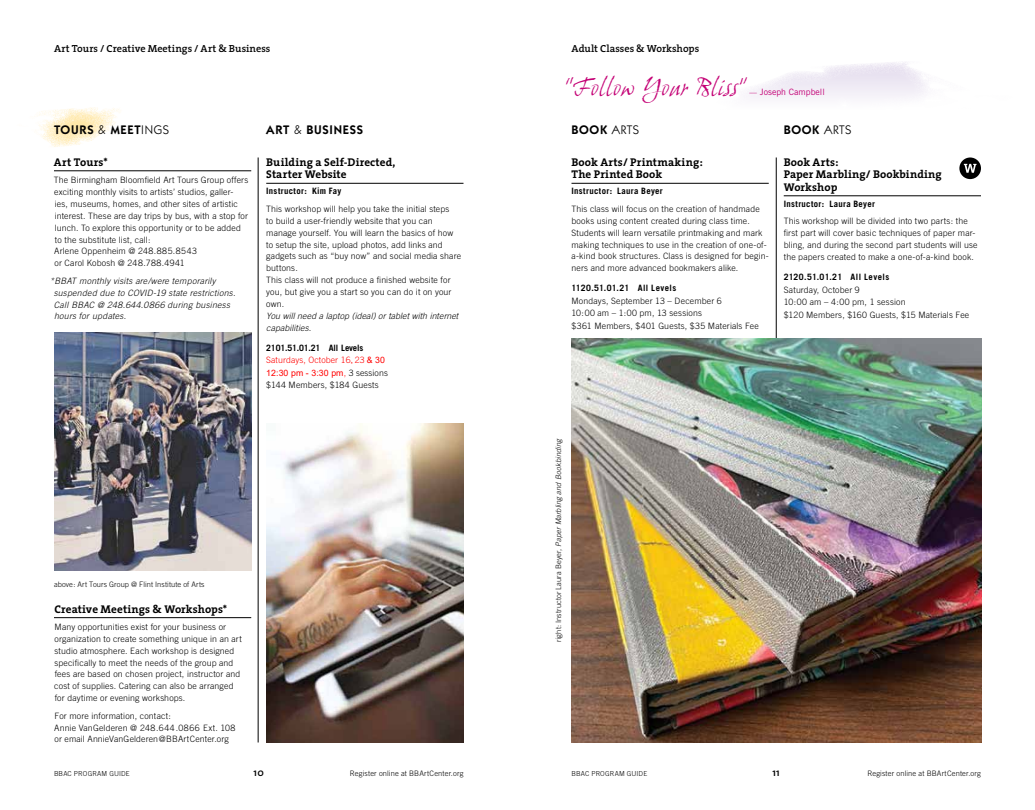
<style>
.page{position:relative;width:1035px;height:810px;background:#fff}
.page>*{position:absolute;margin:0;border:0;box-sizing:border-box;transform-origin:0 0}
.t1{font:italic 25px "Grimshaw Hand ITC";letter-spacing:-.01em;color:#c40075}
.t2{font:600 12.5px "Itc Kabel";letter-spacing:.06em;color:#000}
.t3{font:700 11.25px/12.5px "The Serif";letter-spacing:.01em;color:#000}
.t4{font:600 10.62px "The Sans";color:#000}
.t5{font:600 10.25px "The Serif";color:#000}
.t6{font:300 8.75px/11.9px "Trade Gothic";letter-spacing:.02em;color:#000}
.t7{font:italic 300 8.75px/11.9px "Trade Gothic";letter-spacing:.025em;color:#000}
.t8{font:700 8.75px "Trade Gothic";letter-spacing:.035em;color:#000}
.t9{font:700 8.75px/12.1px "Trade Gothic";letter-spacing:-.015em;color:#000}
.t10{font:8.75px "Arial";letter-spacing:.01em;color:#f00}
.t11{font:8.75px "Trade Gothic";color:#c40075}
.t12{font:300 7.5px "Trade Gothic";letter-spacing:.015em;color:#000}
.t13{font:300 6.88px "Trade Gothic";letter-spacing:.015em;color:#000}
.s1{font-size:7.5px}
.s2{font-weight:400}
.s3{font-style:normal}
.s4{font-weight:300;color:#f00}
.s5{font-family:"Minion Pro";font-weight:400;color:#f00}
.s6{font-family:"Arial";font-weight:400;color:#f00}
.s7{font-family:"Trade Gothic";font-weight:300}
.s8{font-family:"Trade Gothic";font-weight:300;color:#000}
.s9{font-style:italic}
</style>
<div class="page">
<svg style="left:746px;top:62px;width:180px;height:36px"></svg>
<svg style="left:39px;top:107px;width:80px;height:40px"></svg>
<hr style="left:54px;top:171px;width:197px;height:1px;background:#000">
<hr style="left:776px;top:158px;width:1px;height:584px;background:#000">
<hr style="left:258px;top:158px;width:1px;height:584px;background:#000">
<hr style="left:266px;top:183px;width:198px;height:1px;background:#000">
<hr style="left:572px;top:183px;width:197px;height:1px;background:#000">
<hr style="left:784px;top:196px;width:197px;height:1px;background:#000">
<svg style="left:959px;top:157px;width:22px;height:22px"></svg>
<svg style="left:964px;top:164px;width:13px;height:9px"></svg>
<img style="left:572px;top:338px;width:409px;height:404px">
<img style="left:266px;top:423px;width:197px;height:319px">
<img style="left:54px;top:332px;width:197px;height:238px">
<hr style="left:54px;top:617px;width:197px;height:1px;background:#000">
<p class="t5" style="left:54px;top:40px;width:218px">Art Tours / Creative Meetings / Art &amp; Business</p>
<p class="t5" style="left:572px;top:40px;width:129px">Adult Classes &amp; Workshops</p>
<h1 class="t1" style="left:563px;top:72px;width:185px">“Follow Your Bliss”</h1>
<p class="t11" style="left:749px;top:87px;width:77px"><span class="s1">—</span> Joseph Campbell</p>
<h2 class="t2" style="left:54px;top:122px;width:117px">TOURS <span class="s2">&amp;</span> MEET<span class="s2">INGS</span></h2>
<p class="t3" style="left:54px;top:155px;width:55px">Art Tours*</p>
<p class="t6" style="left:54px;top:174px;width:196px">The Birmingham Bloomfield Art Tours Group offers exciting monthly visits to artists’ studios, galler-<br>ies, museums, homes, and other sites of artistic interest. These are day trips by bus, with a stop for lunch. To explore this opportunity or to be added to the substitute list, call:<br>Arlene Oppenheim @ 248.885.8543<br>or Carol Kobosh @ 248.788.4941</p>
<p class="t7" style="left:54px;top:275px;width:183px;text-indent:-4px">*BBAT monthly visits are/were temporarily suspended due to COVID-19 state restrictions.<br>Call BBAC @ 248.644.0866 during business hours for updates<span class="s3">.</span></p>
<h2 class="t2" style="left:266px;top:122px;width:98px">ART <span class="s2">&amp;</span> BUSINESS</h2>
<h2 class="t2" style="left:572px;top:122px;width:69px">BOOK <span class="s2">ARTS</span></h2>
<p class="t3" style="left:572px;top:155px;width:133px">Book Arts/ Printmaking:<br>The Printed Book</p>
<p class="t8" style="left:572px;top:186px;width:93px">Instructor: Laura Beyer</p>
<p class="t6" style="left:572px;top:203px;width:199px">This class will focus on the creation of handmade books using content created during class time.<br>Students will learn versatile printmaking and mark making techniques to use in the creation of one-of&shy;a-kind book structures. Class is designed for begin&shy;ners and more advanced bookmakers alike.</p>
<p class="t8" style="left:572px;top:283px;width:106px">1120.51.01.21 All Levels</p>
<p class="t6" style="left:572px;top:294px;width:189px;line-height:12.5px">Mondays, September 13 – December 6<br>10:00 am – 1:00 pm, 13 sessions<br>$361 Members, $401 Guests, $35 Materials Fee</p>
<p class="t3" style="left:266px;top:155px;width:131px">Building a Self-Directed,<br>Starter Website</p>
<p class="t8" style="left:266px;top:186px;width:77px">Instructor: Kim Fay</p>
<p class="t6" style="left:266px;top:203px;width:196px">This workshop will help you take the initial steps<br>to build a user-friendly website that you can manage yourself. You will learn the basics of how to setup the site, upload photos, add links and gadgets such as “buy now” and social media share buttons.<br>This class will not produce a finished website for you, but give you a start so you can do it on your own.</p>
<p class="t7" style="left:266px;top:310px;width:194px">You will need a laptop (ideal) or tablet with internet capabilities.</p>
<p class="t9" style="left:266px;top:341px;width:120px">2101.51.01.21 All Levels<br><span class="s4">Saturdays, October 16</span><span class="s5">,</span> <span class="s4">23</span> <span class="s6">&amp; 30</span></p>
<p class="t10" style="left:266px;top:367px;width:123px">12:30 pm - 3:30 pm<span class="s7">,</span> <span class="s8">3 sessions</span></p>
<p class="t6" style="left:266px;top:379px;width:114px">$144 Members, $184 Guests</p>
<h2 class="t2" style="left:784px;top:122px;width:69px">BOOK <span class="s2">ARTS</span></h2>
<p class="t3" style="left:784px;top:155px;width:160px">Book Arts:<br>Paper Marbling/ Bookbinding<br>Workshop</p>
<p class="t8" style="left:784px;top:198px;width:93px">Instructor: Laura Beyer</p>
<p class="t6" style="left:784px;top:215px;width:195px">This workshop will be divided into two parts: the first part will cover basic techniques of paper mar&shy;bling, and during the second part students will use the papers created to make a one-of-a-kind book.</p>
<p class="t8" style="left:784px;top:272px;width:107px">2120.51.01.21 All Levels</p>
<p class="t6" style="left:784px;top:283px;width:187px;line-height:12.5px">Saturday, October 9<br>10:00 am – 4:00 pm, 1 session<br>$120 Members, $160 Guests, $15 Materials Fee</p>
<p class="t12" style="left:54px;top:580px;width:152px">above: Art Tours Group @ Flint Institute of Arts</p>
<p class="t3" style="left:55px;top:602px;width:174px">Creative Meetings &amp; Workshops*</p>
<p class="t6" style="left:54px;top:621px;width:189px">Many opportunities exist for your business or organization to create something unique in an art studio atmosphere. Each workshop is designed specifically to meet the needs of the group and fees are based on chosen project, instructor and cost of supplies. Catering can also be arranged for daytime or evening workshops.</p>
<p class="t6" style="left:54px;top:710px;width:182px">For more information, contact:<br>Annie VanGelderen @ 248.644.0866 Ext. 108 or email AnnieVanGelderen@BBArtCenter.org</p>
<p class="t12" style="left:554px;top:642px;width:205px;rotate:-90deg">right: Instructor Laura Beyer, <span class="s9">Paper Marbling and Bookbinding</span></p>
<p class="t13" style="left:54px;top:770px;width:77px">BBAC PROGRAM GUIDE</p>
<p class="t4" style="left:254px;top:764px;width:12px">10</p>
<p class="t12" style="left:350px;top:769px;width:115px">Register online at BBArtCenter.org</p>
<p class="t13" style="left:572px;top:770px;width:77px">BBAC PROGRAM GUIDE</p>
<p class="t4" style="left:773px;top:764px;width:9px">11</p>
<p class="t12" style="left:867px;top:769px;width:115px">Register online at BBArtCenter.org</p>
</div>
